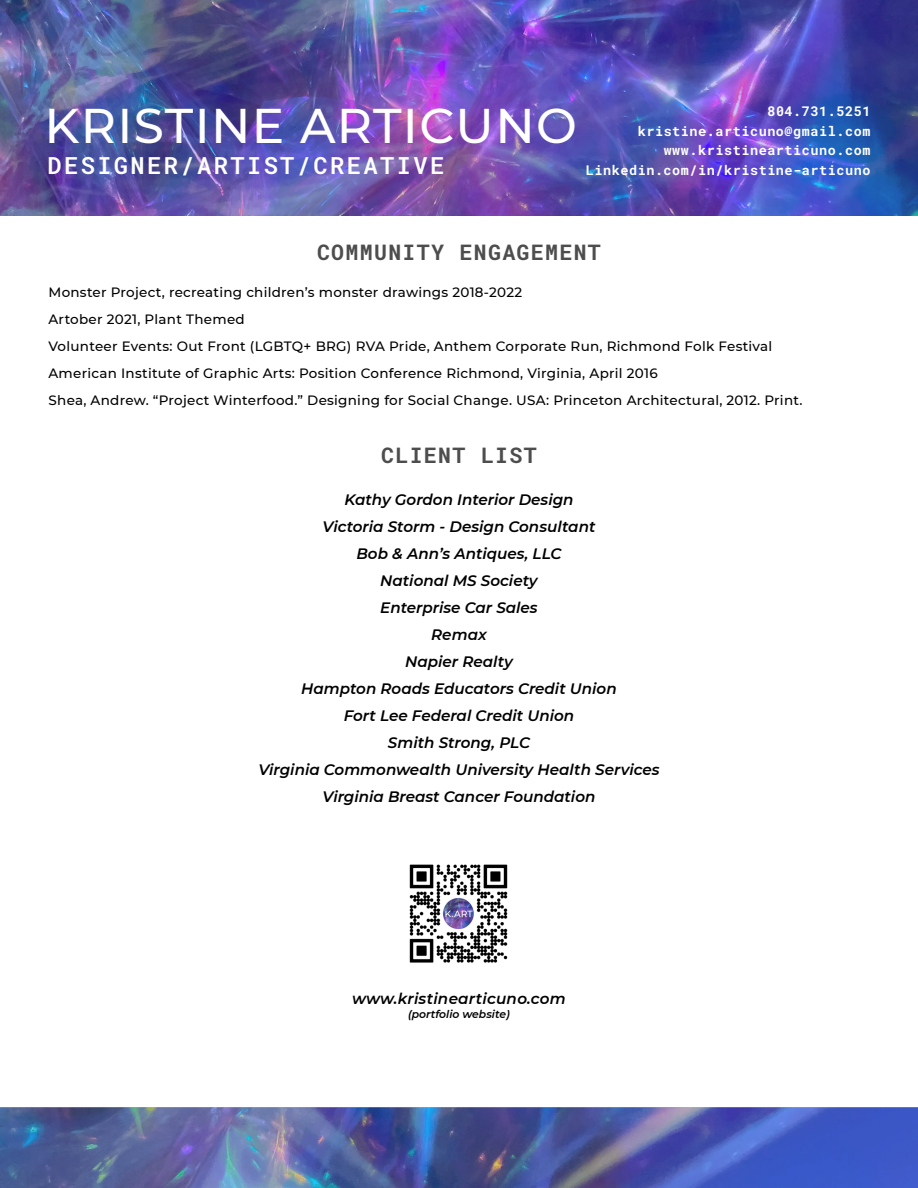
<style>
.page{position:relative;width:918px;height:1188px;background:#fff}
.page>*{position:absolute;margin:0;border:0;box-sizing:border-box;transform-origin:0 0}
.t1{font:500 48.6px "Montserrat";letter-spacing:.025em;color:#fff}
.t2{font:600 23.7px "Roboto Mono";letter-spacing:.1em;color:#fff}
.t3{font:700 21.6px "Roboto Mono";letter-spacing:.06em;color:#4d4d4d}
.t4{font:italic 600 15.15px/27px "Montserrat";color:#000;text-align:center}
.t5{font:500 13.5px/27px "Montserrat";letter-spacing:.02em;color:#000}
.t6{font:700 13.5px/19.5px "Roboto Mono";letter-spacing:.04em;color:#fff;text-align:right}
.t7{font:italic 600 10.8px "Montserrat";color:#000}
</style>
<div class="page">
<img style="left:0;top:0;width:918px;height:1188px">
<img style="left:405px;top:861px;width:108px;height:105px">
<h1 class="t1" style="left:45px;top:91px;width:534px">KRISTINE ARTICUNO</h1>
<h2 class="t2" style="left:47px;top:149px;width:398px">DESIGNER/ARTIST/CREATIVE</h2>
<p class="t6" style="left:586px;top:101px;width:286px">804.731.5251 kristine.articuno@gmail.com www.kristinearticuno.com<br>Linkedin.com/in/kristine-articuno</p>
<h3 class="t3" style="left:317px;top:238px;width:285px">COMMUNITY ENGAGEMENT</h3>
<p class="t5" style="left:49px;top:278px;width:756px">Monster Project, recreating children’s monster drawings 2018-2022<br>Artober 2021, Plant Themed<br>Volunteer Events: Out Front (LGBTQ+ BRG) RVA Pride, Anthem Corporate Run, Richmond Folk Festival American Institute of Graphic Arts: Position Conference Richmond, Virginia, April 2016<br>Shea, Andrew. “Project Winterfood.” Designing for Social Change. USA: Princeton Architectural, 2012. Print.</p>
<h3 class="t3" style="left:381px;top:441px;width:157px">CLIENT LIST</h3>
<p class="t4" style="left:258px;top:485px;width:403px">Kathy Gordon Interior Design<br>Victoria Storm - Design Consultant<br>Bob &amp; Ann’s Antiques, LLC<br>National MS Society<br>Enterprise Car Sales<br>Remax<br>Napier Realty<br>Hampton Roads Educators Credit Union<br>Fort Lee Federal Credit Union<br>Smith Strong, PLC<br>Virginia Commonwealth University Health Services<br>Virginia Breast Cancer Foundation</p>
<p class="t4" style="left:352px;top:985px;width:215px">www.kristinearticuno.com</p>
<p class="t7" style="left:408px;top:1006px;width:103px">(portfolio website)</p>
</div>
